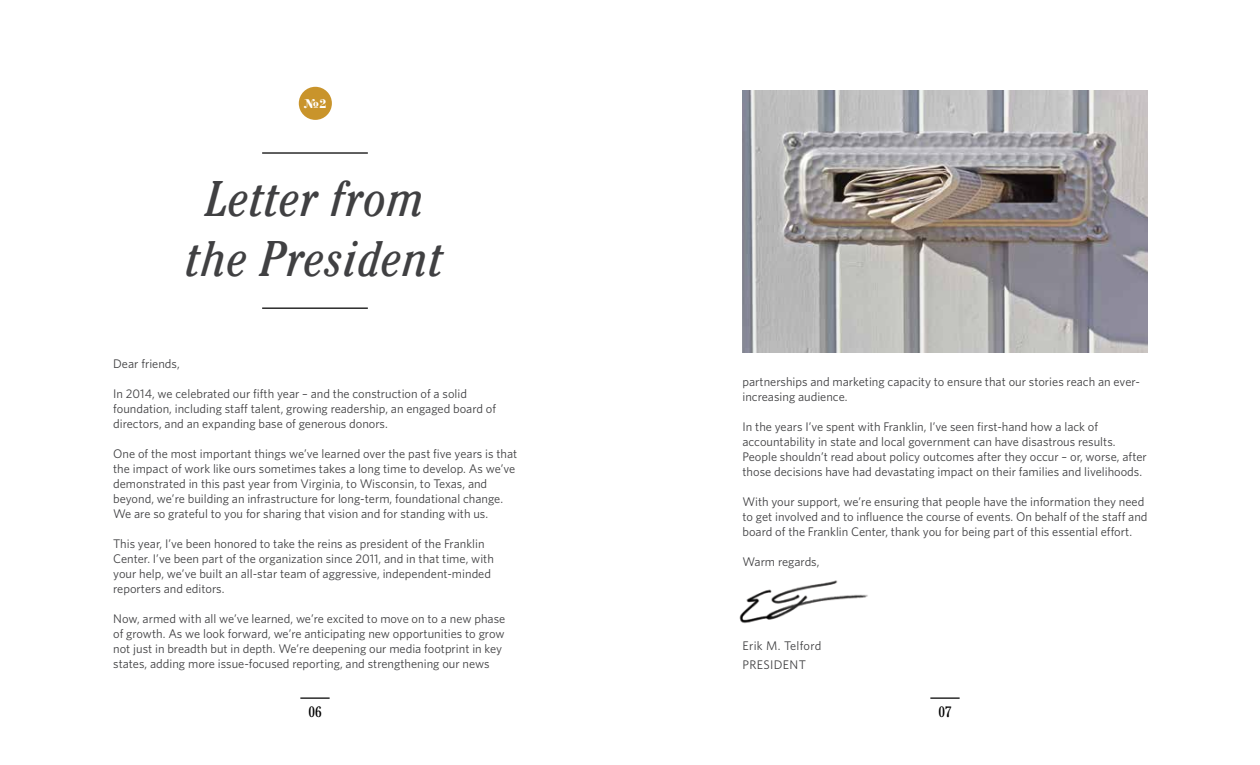
<style>
.page{position:relative;width:1260px;height:765px;background:#fff}
.page>*{position:absolute;margin:0;border:0;box-sizing:border-box;transform-origin:0 0}
.t1{font:italic condensed 50px/60px "Cheltenham Std";letter-spacing:.025em;color:#404042;text-align:center}
.t2{font:condensed 15px "Cheltenham Std";color:#000}
.t3{font:12.5px/15px "Whitney HTF";color:#404042}
.t4{font:12.5px/18.8px "Whitney HTF";letter-spacing:.025em;color:#404042}
.t5{font:12.5px "Numbers Strasse";color:#fff}
</style>
<div class="page">
<hr style="left:300px;top:698px;width:30px;height:1px;background:#000">
<hr style="left:930px;top:698px;width:30px;height:1px;background:#000">
<hr style="left:262px;top:152px;width:106px;height:2px;background:#000">
<hr style="left:262px;top:308px;width:106px;height:1px;background:#000">
<img style="left:742px;top:90px;width:406px;height:263px">
<div style="left:299px;top:87px;width:33px;height:33px;background:#c9942b;border-radius:50%"></div>
<img style="left:739px;top:580px;width:129px;height:44px">
<p class="t5" style="left:304px;top:97px;width:24px">\2</p>
<h1 class="t1" style="left:187px;top:169px;width:258px">Letter from the President</h1>
<p class="t3" style="left:113px;top:356px;width:68px">Dear friends,</p>
<p class="t3" style="left:113px;top:386px;width:385px">In 2014, we celebrated our fifth year – and the construction of a solid foundation, including staff talent, growing readership, an engaged board of directors, and an expanding base of generous donors.</p>
<p class="t3" style="left:113px;top:446px;width:406px">One of the most important things we’ve learned over the past five years is that the impact of work like ours sometimes takes a long time to develop. As we’ve demonstrated in this past year from Virginia, to Wisconsin, to Texas, and beyond, we’re building an infrastructure for long-term, foundational change.<br>We are so grateful to you for sharing that vision and for standing with us.</p>
<p class="t3" style="left:113px;top:536px;width:382px">This year, I’ve been honored to take the reins as president of the Franklin Center. I’ve been part of the organization since 2011, and in that time, with your help, we’ve built an all-star team of aggressive, independent-minded reporters and editors.</p>
<p class="t3" style="left:113px;top:611px;width:394px">Now, armed with all we’ve learned, we’re excited to move on to a new phase of growth. As we look forward, we’re anticipating new opportunities to grow not just in breadth but in depth. We’re deepening our media footprint in key states, adding more issue-focused reporting, and strengthening our news</p>
<p class="t3" style="left:743px;top:374px;width:399px">partnerships and marketing capacity to ensure that our stories reach an ever&shy;increasing audience.</p>
<p class="t3" style="left:743px;top:419px;width:406px">In the years I’ve spent with Franklin, I’ve seen first-hand how a lack of accountability in state and local government can have disastrous results.<br>People shouldn’t read about policy outcomes after they occur – or, worse, after those decisions have had devastating impact on their families and livelihoods.</p>
<p class="t3" style="left:743px;top:494px;width:407px">With your support, we’re ensuring that people have the information they need to get involved and to influence the course of events. On behalf of the staff and board of the Franklin Center, thank you for being part of this essential effort.</p>
<p class="t3" style="left:743px;top:554px;width:79px">Warm regards,</p>
<p class="t4" style="left:742px;top:636px;width:81px">Erik M. Telford<br>PRESIDENT</p>
<p class="t2" style="left:308px;top:703px;width:15px">06</p>
<p class="t2" style="left:938px;top:703px;width:15px">07</p>
</div>
